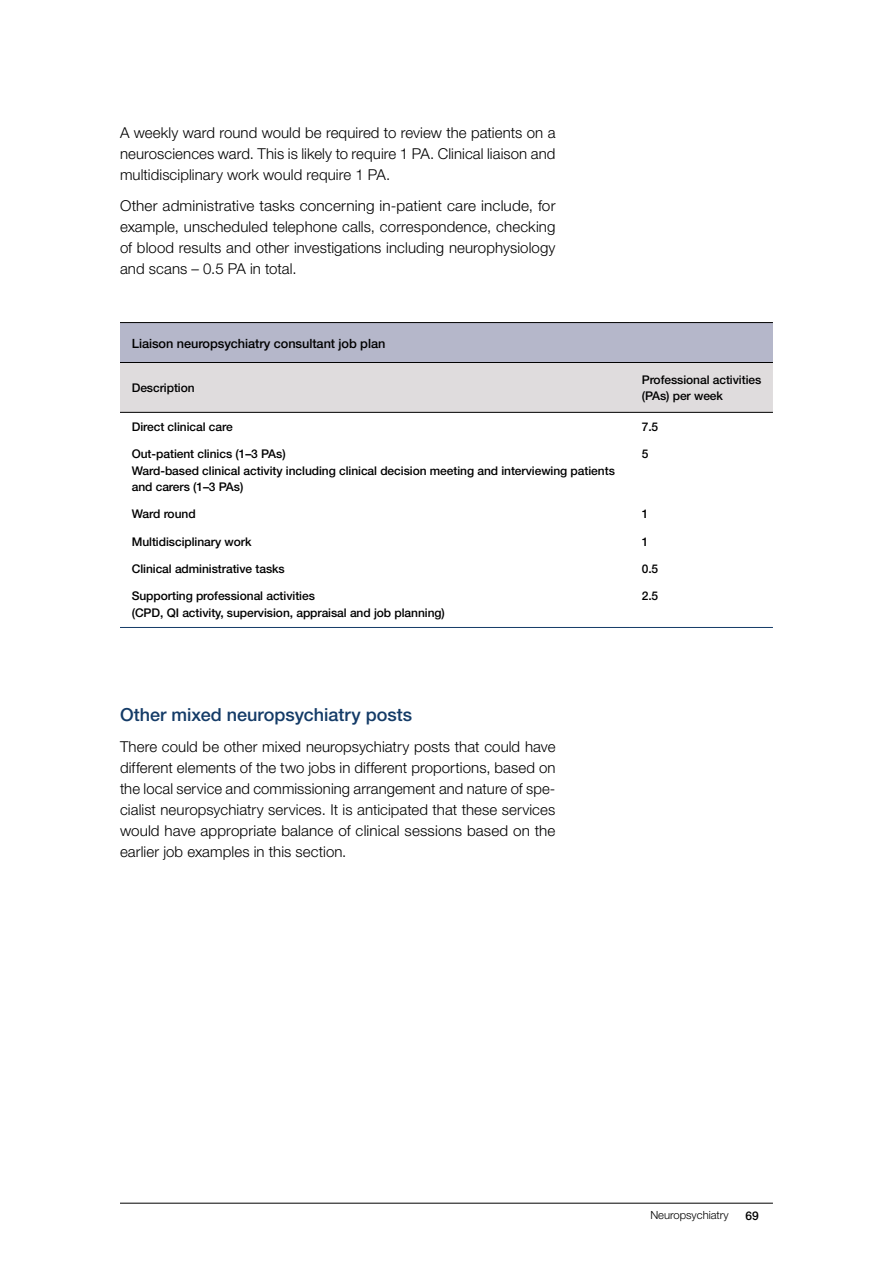
<style>
.page{position:relative;width:893px;height:1263px;background:#fff}
.page>*{position:absolute;margin:0;border:0;box-sizing:border-box;transform-origin:0 0}
.t1{font:500 18px "Helvetica Neue";color:#143b67}
.t2{font:300 15px/21px "Helvetica Neue";letter-spacing:.005em;color:#000;text-align:justify}
.t3{font:500 12.75px "Helvetica Neue";letter-spacing:-.005em;color:#000}
.t4{font:500 12px/16.5px "Helvetica Neue";letter-spacing:-.005em;color:#000}
.t5{font:300 11.25px "Helvetica Neue";color:#000}
</style>
<div class="page">
<hr style="left:120px;top:1203px;width:653px;height:1px;background:#000">
<div style="left:120px;top:323px;width:653px;height:39px;background:#b5b7ca"></div>
<div style="left:120px;top:363px;width:653px;height:49px;background:#dfdcdd"></div>
<hr style="left:120px;top:627px;width:510px;height:1px;background:#143b67">
<hr style="left:630px;top:627px;width:143px;height:1px;background:#143b67">
<hr style="left:120px;top:412px;width:510px;height:1px;background:#000">
<hr style="left:630px;top:412px;width:143px;height:1px;background:#000">
<hr style="left:120px;top:322px;width:510px;height:1px;background:#000">
<hr style="left:630px;top:322px;width:143px;height:1px;background:#000">
<hr style="left:120px;top:362px;width:510px;height:1px;background:#000">
<hr style="left:630px;top:362px;width:143px;height:1px;background:#000">
<p class="t2" style="left:120px;top:122px;width:437px">A weekly ward round would be required to review the patients on a neurosciences ward. This is likely to require 1 PA. Clinical liaison and multidisciplinary work would require 1 PA.</p>
<p class="t2" style="left:120px;top:195px;width:437px">Other administrative tasks concerning in-patient care include, for example, unscheduled telephone calls, correspondence, checking of blood results and other investigations including neurophysiology and scans – 0.5 PA in total.</p>
<p class="t3" style="left:132px;top:335px;width:255px">Liaison neuropsychiatry consultant job plan</p>
<p class="t4" style="left:132px;top:379px;width:64px">Description</p>
<p class="t4" style="left:642px;top:371px;width:121px">Professional activities (PAs) per week</p>
<p class="t4" style="left:132px;top:418px;width:102px">Direct clinical care</p>
<p class="t4" style="left:642px;top:418px;width:18px">7.5</p>
<p class="t4" style="left:132px;top:445px;width:485px">Out-patient clinics (1–3 PAs)<br>Ward-based clinical activity including clinical decision meeting and interviewing patients and carers (1–3 PAs)</p>
<p class="t4" style="left:642px;top:445px;width:8px">5</p>
<p class="t4" style="left:132px;top:506px;width:65px">Ward round</p>
<p class="t4" style="left:642px;top:506px;width:8px">1</p>
<p class="t4" style="left:132px;top:533px;width:121px">Multidisciplinary work</p>
<p class="t4" style="left:642px;top:533px;width:8px">1</p>
<p class="t4" style="left:132px;top:560px;width:155px">Clinical administrative tasks</p>
<p class="t4" style="left:642px;top:560px;width:18px">0.5</p>
<p class="t4" style="left:132px;top:588px;width:315px">Supporting professional activities<br>(CPD, QI activity, supervision, appraisal and job planning)</p>
<p class="t4" style="left:642px;top:588px;width:18px">2.5</p>
<p class="t1" style="left:120px;top:703px;width:294px">Other mixed neuropsychiatry posts</p>
<p class="t2" style="left:120px;top:736px;width:437px">There could be other mixed neuropsychiatry posts that could have different elements of the two jobs in different proportions, based on the local service and commissioning arrangement and nature of spe&shy;cialist neuropsychiatry services. It is anticipated that these services would have appropriate balance of clinical sessions based on the earlier job examples in this section.</p>
<p class="t5" style="left:650px;top:1208px;width:80px">Neuropsychiatry</p>
<p class="t4" style="left:745px;top:1207px;width:15px">69</p>
</div>
